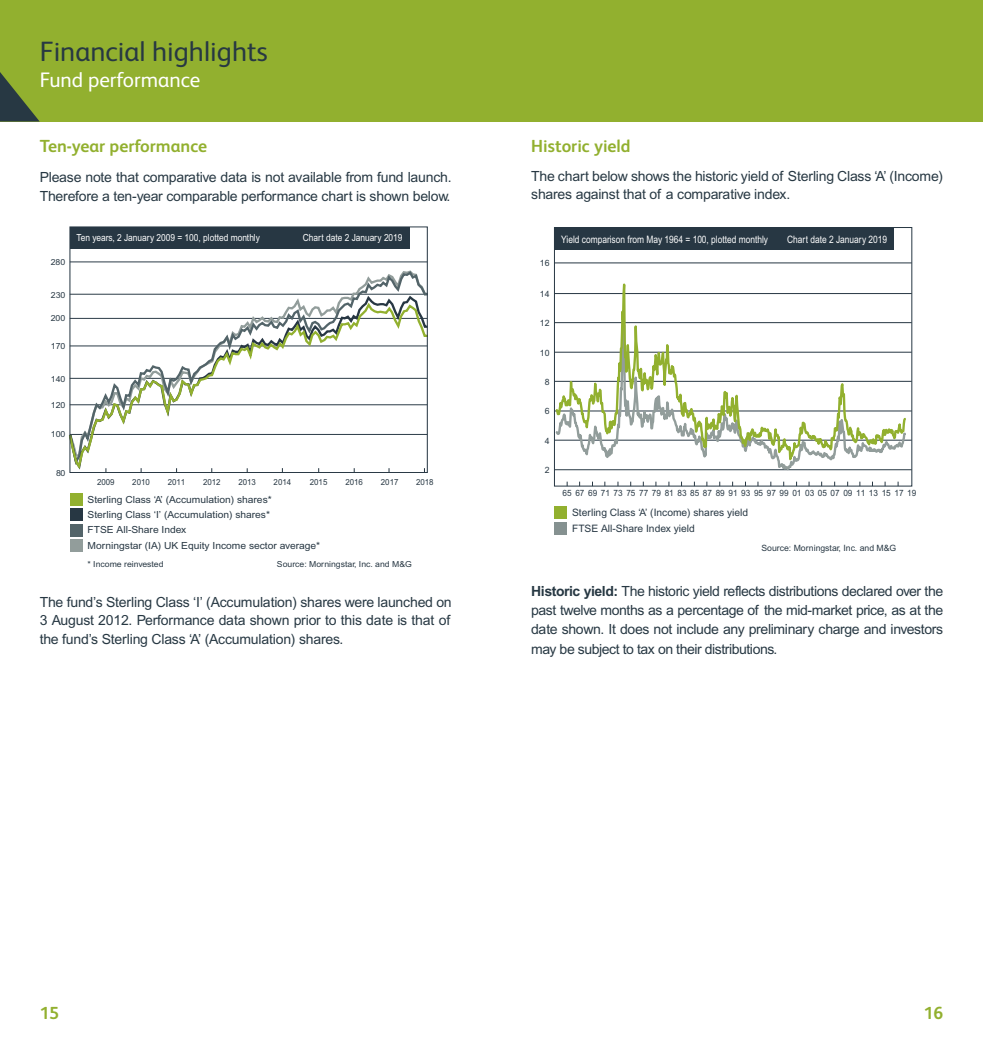
<style>
.page{position:relative;width:983px;height:1042px;background:#fff}
.page>*{position:absolute;margin:0;border:0;box-sizing:border-box;transform-origin:0 0}
.t1{font:28px "FS Albert";color:#273843}
.t2{font:21px "FS Albert";color:#fff}
.t3{font:700 17.5px "FS Albert";color:#92b02f}
.t4{font:14px/19.2px "Arial";letter-spacing:-.015em;color:#273843}
.t5{font:10.15px "Arial Narrow";color:#fefefe}
.t6{font:10.15px/16.1px "Arial";color:#273743}
.t7{font:9.8px/15.4px "Arial";color:#273743;scale:1.05 1}
.t8{font:9.8px "Arial Narrow";color:#fefefe;scale:1.05 1}
.t9{font:8.58px "Arial";color:#273743;scale:.95 1}
.t10{font:8.58px "Arial";color:#273743}
.t11{font:8.4px "Arial";color:#273743;scale:.94 1}
.t12{font:8.4px "Arial";color:#273743;scale:1.05 1}
.t13{font:8.22px "Arial";color:#273743;scale:1.05 1}
.s1{font-weight:700}
</style>
<div class="page">
<div style="left:491px;top:0;width:491px;height:122px;background:#92b02f"></div>
<div style="left:0;top:0;width:491px;height:122px;background:#92b02f"></div>
<svg style="left:0;top:72px;width:40px;height:50px"></svg>
<hr style="left:554px;top:263px;width:357px;height:1px;background:#273743">
<hr style="left:554px;top:322px;width:357px;height:1px;background:#273743">
<hr style="left:554px;top:293px;width:357px;height:1px;background:#273743">
<hr style="left:554px;top:352px;width:357px;height:1px;background:#273743">
<hr style="left:554px;top:381px;width:357px;height:1px;background:#273743">
<hr style="left:554px;top:440px;width:357px;height:1px;background:#273743">
<hr style="left:554px;top:411px;width:357px;height:1px;background:#273743">
<hr style="left:554px;top:469px;width:357px;height:1px;background:#273743">
<svg style="left:556px;top:229px;width:351px;height:242px"></svg>
<div style="left:554px;top:227px;width:339px;height:23px;background:#273743"></div>
<div style="left:554px;top:506px;width:13px;height:13px;background:#92b02f"></div>
<div style="left:554px;top:522px;width:13px;height:13px;background:#859190"></div>
<div style="left:554px;top:227px;width:357px;height:259px;border:1px solid #273743"></div>
<hr style="left:70px;top:262px;width:357px;height:1px;background:#273743">
<svg style="left:69px;top:269px;width:359px;height:25px"></svg>
<svg style="left:69px;top:294px;width:359px;height:6px"></svg>
<svg style="left:68px;top:300px;width:360px;height:172px"></svg>
<div style="left:70px;top:227px;width:339px;height:21px;background:#273743"></div>
<div style="left:70px;top:493px;width:13px;height:12px;background:#92b02f"></div>
<div style="left:70px;top:509px;width:13px;height:12px;background:#273743"></div>
<div style="left:70px;top:524px;width:13px;height:12px;background:#536469"></div>
<div style="left:70px;top:539px;width:13px;height:13px;background:#929d9b"></div>
<div style="left:70px;top:227px;width:357px;height:246px;border:1px solid #273743"></div>
<h1 class="t1" style="left:40px;top:42px;width:229px">Financial highlights</h1>
<h2 class="t2" style="left:40px;top:73px;width:162px">Fund performance</h2>
<p class="t3" style="left:40px;top:140px;width:169px">Ten-year performance</p>
<p class="t4" style="left:40px;top:168px;width:413px">Please note that comparative data is not available from fund launch.<br>Therefore a ten-year comparable performance chart is shown below.</p>
<p class="t12" style="left:51px;top:259px;width:15px">280</p>
<p class="t12" style="left:51px;top:292px;width:15px">230</p>
<p class="t12" style="left:51px;top:315px;width:15px">200</p>
<p class="t12" style="left:51px;top:343px;width:15px">170</p>
<p class="t12" style="left:51px;top:376px;width:15px">140</p>
<p class="t12" style="left:51px;top:401px;width:15px">120</p>
<p class="t12" style="left:51px;top:431px;width:15px">100</p>
<p class="t8" style="left:77px;top:234px;width:176px">Ten years, 2 January 2009 = 100, plotted monthly</p>
<p class="t8" style="left:303px;top:234px;width:96px">Chart date 2 January 2019</p>
<p class="t12" style="left:56px;top:469px;width:10px">80</p>
<p class="t11" style="left:97px;top:479px;width:20px">2009</p>
<p class="t11" style="left:132px;top:479px;width:20px">2010</p>
<p class="t11" style="left:168px;top:479px;width:20px">2011</p>
<p class="t11" style="left:203px;top:479px;width:20px">2012</p>
<p class="t11" style="left:238px;top:479px;width:20px">2013</p>
<p class="t11" style="left:273px;top:479px;width:20px">2014</p>
<p class="t11" style="left:310px;top:479px;width:20px">2015</p>
<p class="t11" style="left:345px;top:479px;width:20px">2016</p>
<p class="t11" style="left:381px;top:479px;width:20px">2017</p>
<p class="t11" style="left:416px;top:479px;width:20px">2018</p>
<p class="t7" style="left:88px;top:492px;width:177px">Sterling Class ‘A’ (Accumulation) shares*<br>Sterling Class ‘I’ (Accumulation) shares*<br>FTSE All-Share Index</p>
<p class="t13" style="left:87px;top:561px;width:74px">* Income reinvested</p>
<p class="t13" style="left:277px;top:561px;width:130px">Source: Morningstar, Inc. and M&amp;G</p>
<p class="t7" style="left:88px;top:538px;width:223px">Morningstar (IA) UK Equity Income sector average*</p>
<p class="t4" style="left:40px;top:594px;width:413px;line-height:18.4px;text-align:justify">The fund’s Sterling Class ‘I’ (Accumulation) shares were launched on 3 August 2012. Performance data shown prior to this date is that of the fund’s Sterling Class ‘A’ (Accumulation) shares.</p>
<p class="t3" style="left:531px;top:140px;width:101px">Historic yield</p>
<p class="t4" style="left:531px;top:168px;width:413px;line-height:18.4px">The chart below shows the historic yield of Sterling Class ‘A’ (Income) shares against that of a comparative index.</p>
<p class="t10" style="left:540px;top:259px;width:11px">16</p>
<p class="t10" style="left:540px;top:291px;width:11px">14</p>
<p class="t10" style="left:540px;top:320px;width:11px">12</p>
<p class="t10" style="left:540px;top:350px;width:11px">10</p>
<p class="t10" style="left:544px;top:378px;width:6px">8</p>
<p class="t10" style="left:544px;top:408px;width:6px">6</p>
<p class="t10" style="left:544px;top:437px;width:6px">4</p>
<p class="t10" style="left:545px;top:466px;width:6px">2</p>
<p class="t5" style="left:561px;top:235px;width:208px">Yield comparison from May 1964 = 100, plotted monthly</p>
<p class="t5" style="left:787px;top:235px;width:101px">Chart date 2 January 2019</p>
<p class="t9" style="left:562px;top:490px;width:374px">65 67 69 71 73 75 77 79 81 83 85 87 89 91 93 95 97 99 01 03 05 07 09 11 13 15 17 19</p>
<p class="t6" style="left:572px;top:505px;width:177px">Sterling Class ‘A’ (Income) shares yield<br>FTSE All-Share Index yield</p>
<p class="t10" style="left:761px;top:545px;width:136px">Source: Morningstar, Inc. and M&amp;G</p>
<p class="t4" style="left:531px;top:583px;width:413px;text-align:justify"><span class="s1">Historic yield:</span> The historic yield reflects distributions declared over the past twelve months as a percentage of the mid-market price, as at the date shown. It does not include any preliminary charge and investors may be subject to tax on their distributions.</p>
<p class="t3" style="left:40px;top:1007px;width:21px">15</p>
<p class="t3" style="left:923px;top:1007px;width:21px">16</p>
</div>
